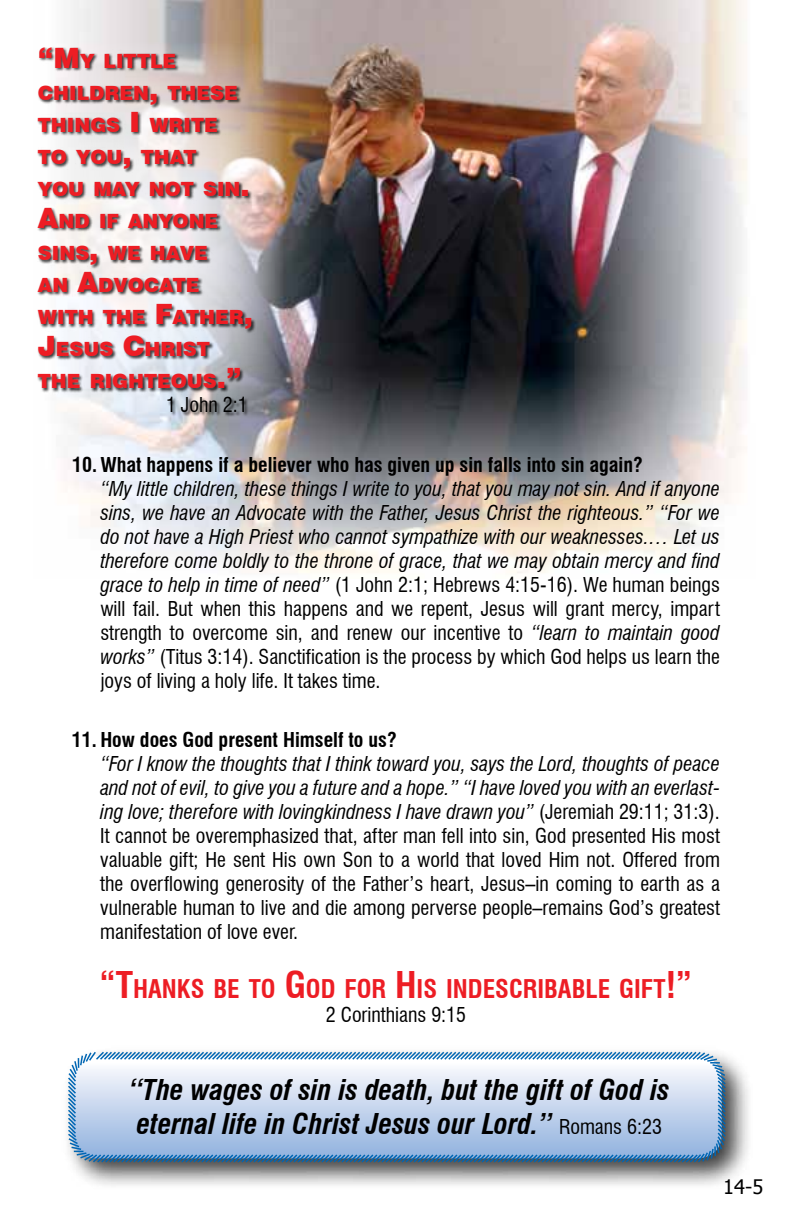
<style>
.page{position:relative;width:792px;height:1224px;background:#fff}
.page>*{position:absolute;margin:0;border:0;box-sizing:border-box;transform-origin:0 0}
.t1{font:italic 700 condensed 28px/33.6px "Swiss 721 BT";color:#000}
.t2{font:700 condensed 25.2px "Swiss 721 BT";color:#ed1d24}
.t3{font:italic condensed 20px/24px "Swiss 721 BT";color:#000;text-align:justify}
.t4{font:condensed 20px/24px "Swiss 721 BT";color:#000;text-align:justify}
.t5{font:700 condensed 20px "Swiss 721 BT";color:#000}
.t6{font:20px "Tahoma";color:#000}
.t7{font:900 19.6px/32px "Swiss 721 BT";color:#ed1d24}
.s1{font-size:28px}
.s2{font-style:normal}
.s3{font-style:italic}
.s4{font-size:36px}
.s5{font-weight:400;font-style:normal;font-size:20px}
</style>
<div class="page">
<div style="left:59px;top:1043px;width:694px;height:147px;background:#000;opacity:.75"></div>
<svg style="left:66px;top:1050px;width:661px;height:114px;background:#b7cbe4"></svg>
<img style="left:64px;top:0;width:683px;height:573px">
<img style="left:64px;top:41px;width:220px;height:382px">
<div style="left:37px;top:47px;width:219px;height:370px;background:#000;opacity:.75"></div>
<p class="t7" style="left:38px;top:45px;width:216px"><span class="s1">“M</span>Y LITTLE<br>CHILDREN<span class="s1">,</span> THESE<br>THINGS <span class="s1">I</span> WRITE<br>TO YOU<span class="s1">,</span> THAT<br>YOU MAY NOT SIN<span class="s1">.<br>A</span>ND IF ANYONE<br>SINS<span class="s1">,</span> WE HAVE<br>AN <span class="s1">A</span>DVOCATE<br>WITH THE <span class="s1">F</span>ATHER<span class="s1">,<br>J</span>ESUS <span class="s1">C</span>HRIST<br>THE RIGHTEOUS<span class="s1">.”</span></p>
<p class="t4" style="left:166px;top:393px;width:83px">1 John 2:1</p>
<p class="t5" style="left:72px;top:453px;width:573px">10. What happens if a believer who has given up sin falls into sin again?</p>
<p class="t3" style="left:100px;top:477px;width:621px">“My little children, these things I write to you, that you may not sin. And if anyone sins, we have an Advocate with the Father, Jesus Christ the righteous.” “For we do not have a High Priest who cannot sympathize with our weaknesses.… Let us therefore come boldly to the throne of grace, that we may obtain mercy and find grace to help in time of need” <span class="s2">(1 John 2:1; Hebrews 4:15-16). We human beings will fail. But when this happens and we repent, Jesus will grant mercy, impart strength to overcome sin, and renew our incentive to</span> “learn to maintain good works” <span class="s2">(Titus 3:14). Sanctification is the process by which God helps us learn the joys of living a holy life. It takes time.</span></p>
<p class="t5" style="left:72px;top:728px;width:326px">11. How does God present Himself to us?</p>
<p class="t4" style="left:100px;top:752px;width:621px"><span class="s3">“For I know the thoughts that I think toward you, says the Lord, thoughts of peace and not of evil, to give you a future and a hope.” “I have loved you with an everlast&shy;ing love; therefore with lovingkindness I have drawn you”</span> (Jeremiah 29:11; 31:3).<br>It cannot be overemphasized that, after man fell into sin, God presented His most valuable gift; He sent His own Son to a world that loved Him not. Offered from the overflowing generosity of the Father’s heart, Jesus–in coming to earth as a vulnerable human to live and die among perverse people–remains God’s greatest manifestation of love ever.</p>
<p class="t2" style="left:100px;top:974px;width:594px"><span class="s4">“T</span>HANKS BE TO <span class="s4">G</span>OD FOR <span class="s4">H</span> IS INDESCRIBABLE GIFT<span class="s4">!”</span></p>
<p class="t4" style="left:326px;top:1003px;width:142px">2 Corinthians 9:15</p>
<h1 class="t1" style="left:129px;top:1073px;width:542px">“The wages of sin is death, but the gift of God is eternal life in Christ Jesus our Lord.” <span class="s5">Romans 6:23</span></h1>
<p class="t6" style="left:723px;top:1174px;width:42px">14-5</p>
</div>
